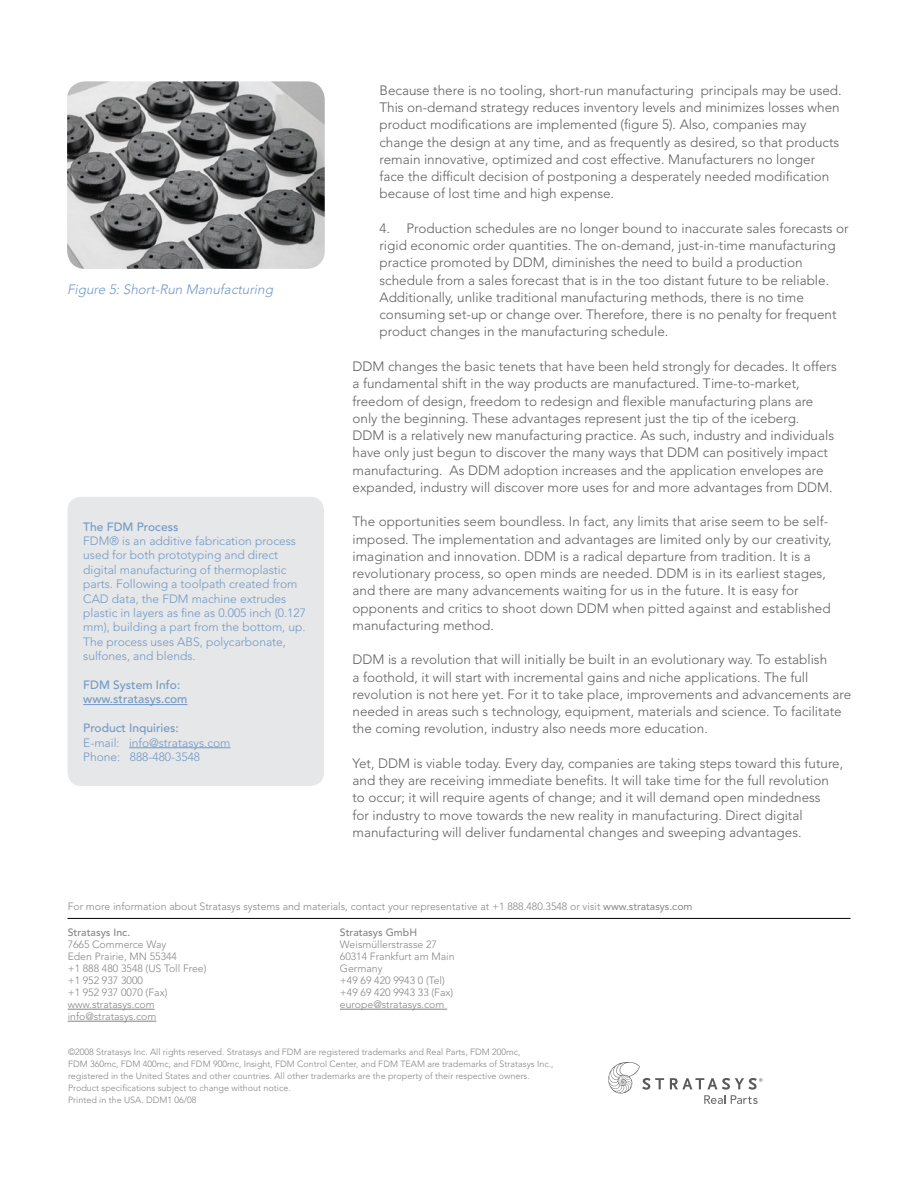
<style>
.page{position:relative;width:918px;height:1188px;background:#fff}
.page>*{position:absolute;margin:0;border:0;box-sizing:border-box;transform-origin:0 0}
.t1{font:300 13.5px/17.2px "Avenir LT Std";color:#5f6062}
.t2{font:italic 300 13.5px "Avenir LT Std";color:#7299c6}
.t3{font:300 12px/14.4px "Avenir LT Std";color:#7299c6}
.t4{font:500 12px/14.4px "Avenir LT Std";color:#7299c6}
.t5{font:300 10.5px/12px "Avenir LT Std";color:#848586}
.t6{font:500 10.5px "Avenir LT Std";color:#848586}
.t7{font:300 9px/12px "Avenir LT Std";color:#848586}
.s1{font-weight:400}
</style>
<div class="page">
<hr style="left:68px;top:918px;width:782px;height:1px;background:#000">
<svg style="left:670px;top:1078px;width:92px;height:26px"></svg>
<svg style="left:608px;top:1062px;width:56px;height:32px"></svg>
<hr style="left:68px;top:1009px;width:87px;height:1px;background:#848586">
<hr style="left:68px;top:1021px;width:88px;height:1px;background:#848586">
<hr style="left:340px;top:1009px;width:107px;height:1px;background:#848586">
<img style="left:67px;top:81px;width:258px;height:188px">
<div style="left:68px;top:497px;width:256px;height:289px;background:#e6e7e8;border-radius:14px"></div>
<hr style="left:83px;top:704px;width:104px;height:1px;background:#7299c6">
<hr style="left:129px;top:747px;width:101px;height:1px;background:#7299c6">
<p class="t2" style="left:67px;top:282px;width:210px">Figure 5:Short-Run Manufacturing</p>
<p class="t4" style="left:83px;top:520px;width:97px">The FDM Process</p>
<p class="t3" style="left:83px;top:534px;width:224px">FDM® is an additive fabrication process used for both prototyping and direct digital manufacturing of thermoplastic parts. Following a toolpath created from CAD data, the FDM machine extrudes plastic in layers as fine as 0.005 inch (0.127 mm), building a part from the bottom, up.<br>The process uses ABS, polycarbonate, sulfones, and blends.</p>
<p class="t4" style="left:83px;top:678px;width:106px">FDM System Info: www.stratasys.com</p>
<p class="t4" style="left:83px;top:721px;width:97px">Product Inquiries:</p>
<p class="t3" style="left:83px;top:735px;width:149px">E-mail: info@stratasys.com<br>Phone: 888-480-3548</p>
<p class="t1" style="left:380px;top:82px;width:464px">Because there is no tooling, short-run manufacturing principals may be used.<br>This on-demand strategy reduces inventory levels and minimizes losses when product modifications are implemented (figure 5). Also, companies may change the design at any time, and as frequently as desired, so that products remain innovative, optimized and cost effective. Manufacturers no longer face the difficult decision of postponing a desperately needed modification because of lost time and high expense.</p>
<p class="t1" style="left:380px;top:220px;width:471px">4. Production schedules are no longer bound to inaccurate sales forecasts or rigid economic order quantities. The on-demand, just-in-time manufacturing practice promoted by DDM, diminishes the need to build a production schedule from a sales forecast that is in the too distant future to be reliable.<br>Additionally, unlike traditional manufacturing methods, there is no time consuming set-up or change over. Therefore, there is no penalty for frequent product changes in the manufacturing schedule.</p>
<p class="t1" style="left:352px;top:358px;width:486px">DDM changes the basic tenets that have been held strongly for decades. It offers a fundamental shift in the way products are manufactured. Time-to-market, freedom of design, freedom to redesign and flexible manufacturing plans are only the beginning. These advantages represent just the tip of the iceberg.<br>DDM is a relatively new manufacturing practice. As such, industry and individuals have only just begun to discover the many ways that DDM can positively impact manufacturing. As DDM adoption increases and the application envelopes are expanded, industry will discover more uses for and more advantages from DDM.</p>
<p class="t1" style="left:352px;top:513px;width:481px">The opportunities seem boundless. In fact, any limits that arise seem to be self&shy;imposed. The implementation and advantages are limited only by our creativity, imagination and innovation. DDM is a radical departure from tradition. It is a revolutionary process, so open minds are needed. DDM is in its earliest stages, and there are many advancements waiting for us in the future. It is easy for opponents and critics to shoot down DDM when pitted against and established manufacturing method.</p>
<p class="t1" style="left:352px;top:651px;width:500px">DDM is a revolution that will initially be built in an evolutionary way. To establish<br>a foothold, it will start with incremental gains and niche applications. The full revolution is not here yet. For it to take place, improvements and advancements are needed in areas such s technology, equipment, materials and science. To facilitate the coming revolution, industry also needs more education.</p>
<p class="t1" style="left:352px;top:755px;width:492px">Yet, DDM is viable today. Every day, companies are taking steps toward this future, and they are receiving immediate benefits. It will take time for the full revolution to occur; it will require agents of change; and it will demand open mindedness<br>for industry to move towards the new reality in manufacturing. Direct digital manufacturing will deliver fundamental changes and sweeping advantages.</p>
<p class="t5" style="left:68px;top:901px;width:626px">For more information about Stratasys systems and materials, contact your representative at +1 888.480.3548 or visit <span class="s1">www.stratasys.com</span></p>
<p class="t6" style="left:68px;top:926px;width:64px">Stratasys Inc.</p>
<p class="t5" style="left:68px;top:939px;width:140px">7665 Commerce Way<br>Eden Prairie, MN 55344<br>+1 888 480 3548 (US Toll Free) +1 952 937 3000<br>+1 952 937 0070 (Fax) www.stratasys.com info@stratasys.com</p>
<p class="t6" style="left:340px;top:926px;width:79px">Stratasys GmbH</p>
<p class="t5" style="left:340px;top:939px;width:116px">Weismüllerstrasse 27<br>60314 Frankfurt am Main<br>Germany<br>+49 69 420 9943 0 (Tel) +49 69 420 9943 33 (Fax) europe@stratasys.com</p>
<p class="t7" style="left:68px;top:1046px;width:487px">©2008 Stratasys Inc. All rights reserved. Stratasys and FDM are registered trademarks and Real Parts, FDM 200mc,<br>FDM 360mc, FDM 400mc, and FDM 900mc, Insight, FDM Control Center, and FDM TEAM are trademarks of Stratasys Inc., registered in the United States and other countries. All other trademarks are the property of their respective owners.<br>Product specifications subject to change without notice.<br>Printed in the USA. DDM1 06/08</p>
</div>
